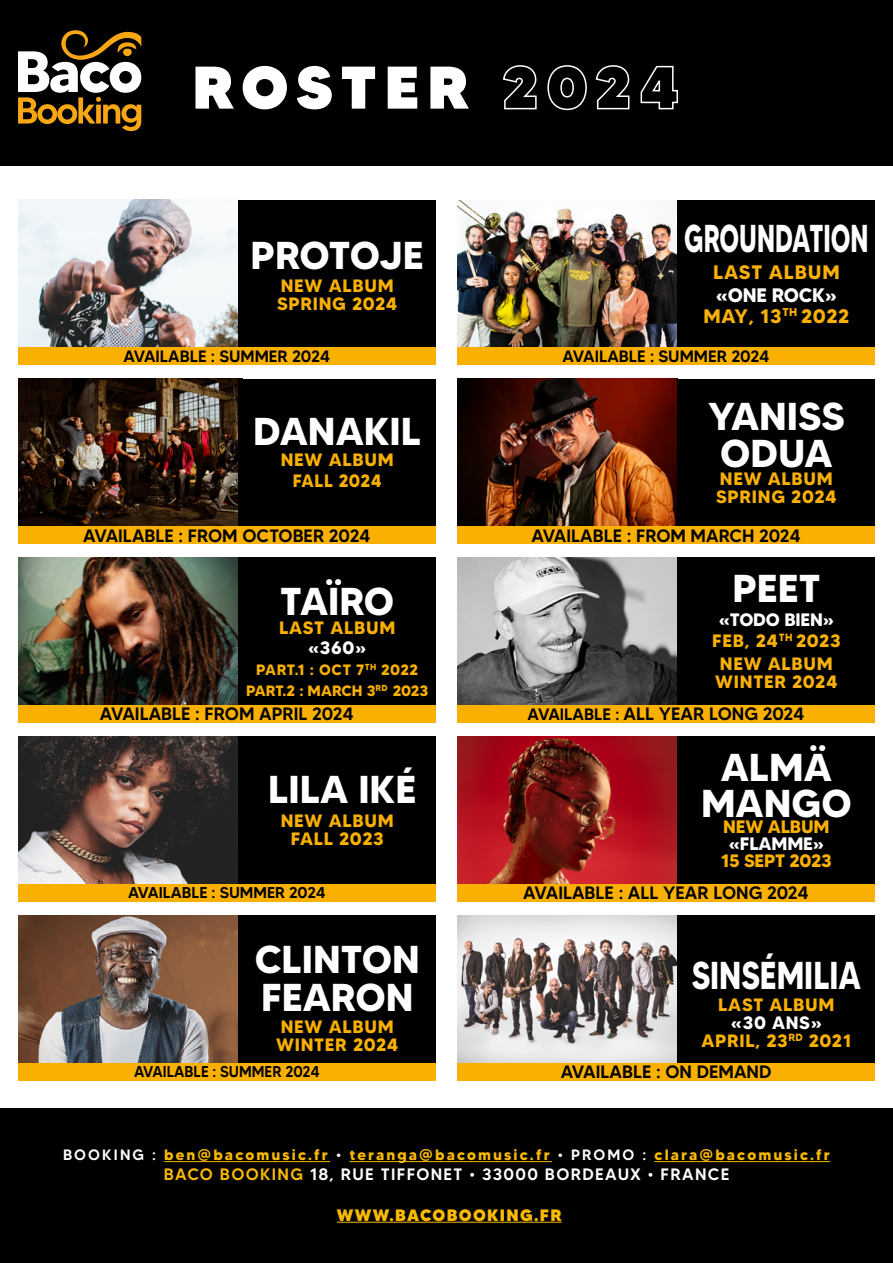
<style>
.page{position:relative;width:893px;height:1263px;background:#fff}
.page>*{position:absolute;margin:0;border:0;box-sizing:border-box;transform-origin:0 0}
.t1{font:900 60px "MADETOMMY";letter-spacing:.14em;color:#fff}
.t2{font:700 38.85px/37.3px "MADETOMMY";color:#fff;text-align:center}
.t3{font:700 38.85px "MADETOMMY";color:#fff;scale:.65 1}
.t4{font:700 38.85px "MADETOMMY";color:#fff;scale:.8 1}
.t5{font:700 19.5px/21px "MADETOMMY";letter-spacing:-.01em;color:#fff;text-align:center}
.t6{font:700 19.5px "MADETOMMY";letter-spacing:.04em;color:#f9b007}
.t7{font:700 18px "MADETOMMY";letter-spacing:-.01em;color:#f9b000}
.t8{font:700 18px "MADETOMMY";letter-spacing:-.01em;color:#fff}
.t9{font:500 17.85px/32.5px "MADETOMMY";color:#000}
.t10{font:700 17.85px/18px "MADETOMMY";letter-spacing:.04em;color:#f9b000;text-align:center}
.t11{font:700 17.85px/18px "MADETOMMY";letter-spacing:.04em;color:#f9b007}
.t12{font:700 17.85px/17.9px "MADETOMMY";letter-spacing:.04em;color:#f9b004}
.t13{font:700 17.85px "MADETOMMY";color:#fff}
.t14{font:500 16.5px "MADETOMMY";letter-spacing:.08em;color:#fff}
.t15{font:800 16.5px "MADETOMMY";letter-spacing:.08em;color:#fbba00}
.t16{font:500 16.35px "MADETOMMY";color:#000}
.t17{font:500 15.6px "MADETOMMY";color:#000}
.t18{font:500 15.6px "MADETOMMY";color:#000;scale:.94 1}
.t19{font:700 15px "MADETOMMY";letter-spacing:.14em;color:#fbba00}
.t20{font:700 15px/21px "MADETOMMY";letter-spacing:.005em;color:#f9b000;text-align:center}
.s1{color:#f9b007}
.s2{color:#f9b004}
.s3{font-weight:700;color:#f9b007}
.s4{font-size:16.5px}
.s5{color:#fff}
.s6{font-weight:500;color:#fff}
.s7{color:#fbba00}
</style>
<div class="page">
<div style="left:0;top:0;width:893px;height:166px;background:#000"></div>
<svg style="left:18px;top:30px;width:123px;height:101px"></svg>
<img style="left:18px;top:736px;width:221px;height:148px">
<div style="left:239px;top:736px;width:197px;height:148px;background:#000"></div>
<div style="left:18px;top:884px;width:418px;height:18px;background:#f9b000"></div>
<img style="left:18px;top:200px;width:221px;height:147px">
<div style="left:239px;top:200px;width:197px;height:147px;background:#000"></div>
<div style="left:18px;top:347px;width:418px;height:18px;background:#f9b000"></div>
<img style="left:457px;top:200px;width:221px;height:147px">
<div style="left:678px;top:200px;width:197px;height:147px;background:#000"></div>
<div style="left:457px;top:347px;width:418px;height:18px;background:#f9b000"></div>
<img style="left:18px;top:558px;width:221px;height:147px">
<div style="left:239px;top:558px;width:197px;height:147px;background:#000"></div>
<div style="left:18px;top:705px;width:418px;height:18px;background:#f9b000"></div>
<img style="left:18px;top:915px;width:221px;height:147px">
<div style="left:239px;top:915px;width:197px;height:147px;background:#000"></div>
<div style="left:18px;top:1062px;width:418px;height:18px;background:#f9b000"></div>
<img style="left:457px;top:736px;width:221px;height:148px">
<div style="left:678px;top:736px;width:197px;height:148px;background:#000"></div>
<div style="left:457px;top:884px;width:418px;height:18px;background:#f9b000"></div>
<img style="left:457px;top:379px;width:221px;height:147px">
<div style="left:678px;top:379px;width:197px;height:147px;background:#000"></div>
<div style="left:457px;top:526px;width:418px;height:18px;background:#f9b000"></div>
<img style="left:457px;top:915px;width:221px;height:147px">
<div style="left:678px;top:915px;width:197px;height:147px;background:#000"></div>
<div style="left:457px;top:1062px;width:418px;height:18px;background:#f9b000"></div>
<img style="left:18px;top:379px;width:221px;height:147px">
<div style="left:239px;top:379px;width:197px;height:147px;background:#000"></div>
<div style="left:18px;top:526px;width:418px;height:18px;background:#f9b000"></div>
<div style="left:0;top:1108px;width:893px;height:155px;background:#000"></div>
<hr style="left:164px;top:1161px;width:166px;height:1px;background:#fbba00">
<hr style="left:349px;top:1161px;width:203px;height:1px;background:#fbba00">
<hr style="left:654px;top:1161px;width:176px;height:1px;background:#fbba00">
<hr style="left:337px;top:1222px;width:225px;height:1px;background:#fbba00">
<img style="left:457px;top:558px;width:221px;height:147px">
<div style="left:678px;top:558px;width:197px;height:147px;background:#000"></div>
<div style="left:457px;top:705px;width:418px;height:18px;background:#f9b000"></div>
<h1 class="t1" style="left:192px;top:50px;width:488px">ROSTER 2024</h1>
<h2 class="t2" style="left:251px;top:237px;width:175px">PROTOJE</h2>
<p class="t11" style="left:277px;top:276px;width:122px">NEW ALBUM<br>SPRING 2024</p>
<p class="t16" style="left:123px;top:346px;width:209px">AVAILABLE : SUMMER 2024</p>
<h2 class="t2" style="left:253px;top:413px;width:169px">DANAKIL</h2>
<p class="t10" style="left:281px;top:449px;width:114px;line-height:20.9px">NEW ALBUM<br>FALL 2024</p>
<p class="t9" style="left:83px;top:519px;width:289px">AVAILABLE : FROM OCTOBER 2024</p>
<h2 class="t2" style="left:280px;top:582px;width:115px">TAÏRO</h2>
<p class="t10" style="left:279px;top:619px;width:118px">LAST ALBUM</p>
<p class="t13" style="left:308px;top:636px;width:60px">«360»</p>
<p class="t20" style="left:246px;top:659px;width:184px">PART.1 : OCT 7<sup>TH</sup> 2022<br>PART.2 : MARCH 3<sup>RD</sup> 2023</p>
<p class="t9" style="left:100px;top:698px;width:256px">AVAILABLE : FROM APRIL 2024</p>
<h2 class="t2" style="left:268px;top:770px;width:150px">LILA IKÉ</h2>
<p class="t10" style="left:281px;top:811px;width:114px">NEW ALBUM<br>FALL 2023</p>
<p class="t17" style="left:128px;top:883px;width:199px">AVAILABLE : SUMMER 2024</p>
<h2 class="t2" style="left:255px;top:941px;width:167px;text-align:left">CLINTON<br>FEARON</h2>
<p class="t10" style="left:276px;top:1018px;width:124px;text-align:left">NEW ALBUM<br>WINTER 2024</p>
<p class="t18" style="left:134px;top:1062px;width:199px">AVAILABLE : SUMMER 2024</p>
<h2 class="t3" style="left:684px;top:214px;width:285px">GROUNDATION</h2>
<p class="t6" style="left:713px;top:260px;width:128px">LAST ALBUM</p>
<p class="t5" style="left:703px;top:284px;width:147px">«ONE ROCK»<br><span class="s1">MAY, 13</span><sup>TH</sup> <span class="s2">2022</span></p>
<p class="t16" style="left:563px;top:346px;width:209px">AVAILABLE : SUMMER 2024</p>
<h2 class="t2" style="left:708px;top:397px;width:138px;line-height:36.9px">YANISS<br>ODUA</h2>
<p class="t12" style="left:716px;top:469px;width:122px">NEW ALBUM<br>SPRING 2024</p>
<p class="t9" style="left:531px;top:519px;width:271px">AVAILABLE : FROM MARCH 2024</p>
<h2 class="t2" style="left:732px;top:569px;width:89px">PEET</h2>
<p class="t8" style="left:719px;top:609px;width:117px">«TODO BIEN»</p>
<p class="t11" style="left:712px;top:629px;width:130px;line-height:22.5px;text-align:center">FEB, 24<sup>TH</sup> 2023<br>NEW ALBUM</p>
<p class="t9" style="left:528px;top:665px;width:311px;text-indent:188px"><span class="s3">WINTER 2024<br></span><span class="s4">AVAILABLE :</span> ALL YEAR LONG 2024</p>
<h2 class="t2" style="left:701px;top:749px;width:152px;line-height:36px">ALMÄ<br>MANGO</h2>
<p class="t7" style="left:723px;top:816px;width:108px">NEW ALBUM</p>
<p class="t8" style="left:729px;top:832px;width:97px">«FLAMME»</p>
<p class="t7" style="left:721px;top:849px;width:112px">15 SEPT 2023</p>
<p class="t9" style="left:523px;top:876px;width:287px">AVAILABLE : ALL YEAR LONG 2024</p>
<h2 class="t4" style="left:692px;top:951px;width:213px">SINSÉMILIA</h2>
<p class="t10" style="left:718px;top:996px;width:118px">LAST ALBUM</p>
<p class="t10" style="left:701px;top:1014px;width:151px"><span class="s5">«30 ANS»<br></span>APRIL, 23<sup>RD</sup> 2021</p>
<p class="t9" style="left:561px;top:1055px;width:212px">AVAILABLE : ON DEMAND</p>
<p class="t19" style="left:63px;top:1145px;width:768px"><span class="s6">BOOKING :</span> ben@bacomusic.fr <span class="s6">•</span> teranga@bacomusic.fr <span class="s6">• PROMO :</span> clara@bacomusic.fr</p>
<p class="t14" style="left:164px;top:1164px;width:567px"><span class="s7">BACO BOOKING</span> 18, RUE TIFFONET • 33000 BORDEAUX • FRANCE</p>
<p class="t15" style="left:337px;top:1204px;width:226px">WWW.BACOBOOKING.FR</p>
</div>
